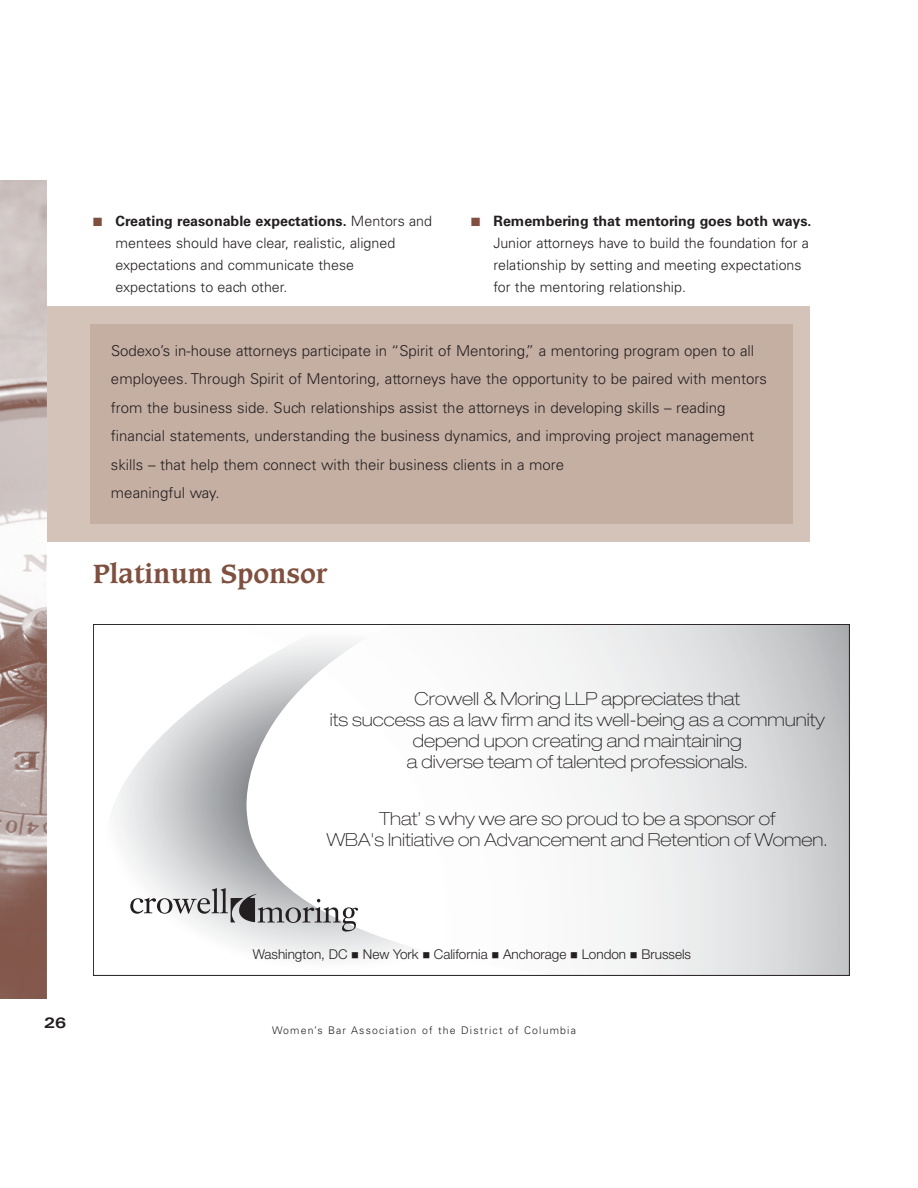
<style>
.page{position:relative;width:918px;height:1188px;background:#fff}
.page>*{position:absolute;margin:0;border:0;box-sizing:border-box;transform-origin:0 0}
.t1{font:700 25.5px "Caxton";color:#7f5040;scale:1.05 1}
.t2{font:18px/21px "Helvetica Neue Thin Ext+XJRGNT";color:#231f20;text-align:center}
.t3{font:300 15px/28.5px "Univers LT Std";color:#231f20}
.t4{font:700 expanded 15px "Univers LT Std";color:#231f20}
.t5{font:300 14.25px/21.8px "Univers LT Std";color:#231f20}
.t6{font:13.5px "Helvetica Neue Light+DXNLOR";color:#231f20}
.t7{font:300 10.5px "Univers LT Std";letter-spacing:.11em;color:#231f20}
.s1{color:#7f5040}
.s2{font-weight:700}
</style>
<div class="page">
<div style="left:0;top:306px;width:810px;height:236px;background:#d3c3b9"></div>
<div style="left:90px;top:324px;width:702px;height:200px;background:#c5afa3"></div>
<img style="left:0;top:180px;width:46px;height:819px">
<svg style="left:557px;top:626px;width:290px;height:347px"></svg>
<svg style="left:116px;top:626px;width:441px;height:333px"></svg>
<svg style="left:130px;top:888px;width:228px;height:44px"></svg>
<svg style="left:352px;top:952px;width:6px;height:6px"></svg>
<svg style="left:423px;top:952px;width:6px;height:6px"></svg>
<svg style="left:492px;top:952px;width:6px;height:6px"></svg>
<svg style="left:571px;top:952px;width:6px;height:6px"></svg>
<svg style="left:631px;top:952px;width:6px;height:6px"></svg>
<p class="t5" style="left:116px;top:212px;width:318px;text-indent:-22px"><span class="s1">■</span> <span class="s2">Creating reasonable expectations.</span> Mentors and mentees should have clear, realistic, aligned expectations and communicate these expectations to each other.</p>
<p class="t5" style="left:493px;top:212px;width:319px;text-indent:-22px"><span class="s1">■</span> <span class="s2">Remembering that mentoring goes both ways.<br></span>Junior attorneys have to build the foundation for a relationship by setting and meeting expectations for the mentoring relationship.</p>
<p class="t3" style="left:111px;top:337px;width:658px">Sodexo’s in-house attorneys participate in “Spirit of Mentoring,” a mentoring program open to all employees. Through Spirit of Mentoring, attorneys have the opportunity to be paired with mentors from the business side. Such relationships assist the attorneys in developing skills – reading financial statements, understanding the business dynamics, and improving project management skills – that help them connect with their business clients in a more<br>meaningful way.</p>
<h1 class="t1" style="left:93px;top:562px;width:225px">Platinum Sponsor</h1>
<p class="t2" style="left:330px;top:690px;width:496px">Crowell &amp; Moring LLP appreciates that<br>its success as a law firm and its well-being as a community depend upon creating and maintaining<br>a diverse team of talented professionals.</p>
<p class="t2" style="left:327px;top:810px;width:502px">That’ s why we are so proud to be a sponsor of<br>WBA's Initiative on Advancement and Retention of Women.</p>
<p class="t4" style="left:44px;top:1017px;width:24px">26</p>
<p class="t6" style="left:253px;top:949px;width:440px">Washington, DC New York California Anchorage London Brussels</p>
<p class="t7" style="left:272px;top:1026px;width:305px">Women’s Bar Association of the District of Columbia</p>
</div>
